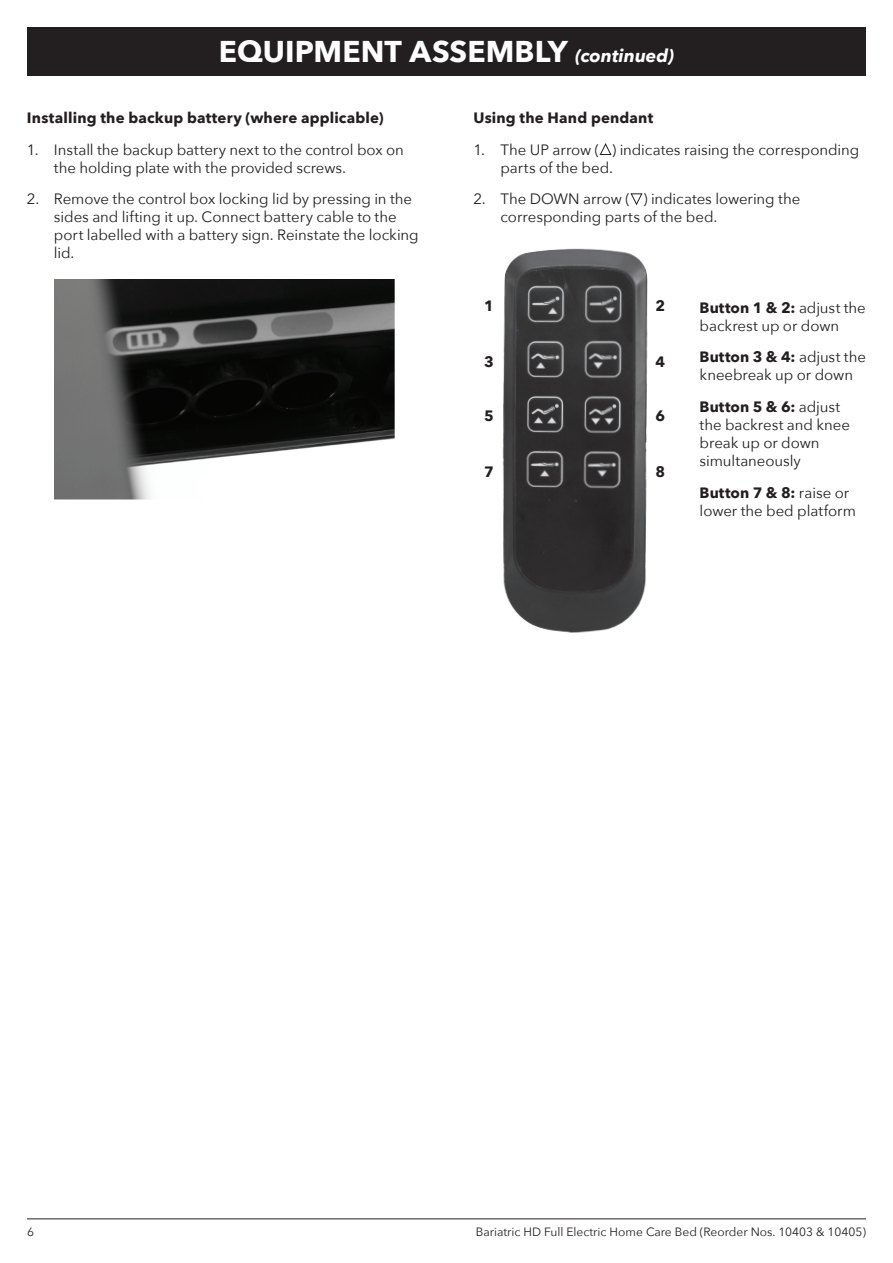
<style>
.page{position:relative;width:893px;height:1263px;background:#fff}
.page>*{position:absolute;margin:0;border:0;box-sizing:border-box;transform-origin:0 0}
.t1{font:700 30px "Avenir Next";letter-spacing:.005em;color:#fff}
.t2{font:15px/18px "Avenir Next";letter-spacing:-.005em;color:#231f20}
.t3{font:700 15px "Avenir Next";letter-spacing:.01em;color:#231f20}
.t4{font:12px "Avenir Next";color:#231f20}
.s1{font-style:italic;font-size:18px}
.s2{font-family:"Arial"}
.s3{font-weight:700}
</style>
<div class="page">
<hr style="left:27px;top:1218px;width:839px;height:1px;background:#231f20">
<div style="left:27px;top:27px;width:839px;height:48px;background:#231f20"></div>
<img style="left:54px;top:279px;width:257px;height:221px">
<img style="left:311px;top:75px;width:473px;height:558px">
<h1 class="t1" style="left:219px;top:25px;width:457px">EQUIPMENT ASSEMBLY <span class="s1">(continued)</span></h1>
<p class="t3" style="left:27px;top:105px;width:358px">Installing the backup battery (where applicable)</p>
<p class="t2" style="left:54px;top:140px;width:351px;text-indent:-27px">1. Install the backup battery next to the control box on the holding plate with the provided screws.</p>
<p class="t2" style="left:54px;top:189px;width:366px;text-indent:-27px">2. Remove the control box locking lid by pressing in the sides and lifting it up. Connect battery cable to the port labelled with a battery sign. Reinstate the locking lid.</p>
<p class="t3" style="left:473px;top:105px;width:181px">Using the Hand pendant</p>
<p class="t2" style="left:500px;top:140px;width:360px;text-indent:-27px">1. The UP arrow (<span class="s2">▲</span>) indicates raising the corresponding parts of the bed.</p>
<p class="t2" style="left:500px;top:189px;width:301px;text-indent:-27px">2. The DOWN arrow (<span class="s2">▼</span>) indicates lowering the corresponding parts of the bed.</p>
<p class="t3" style="left:484px;top:293px;width:11px">1</p>
<p class="t3" style="left:484px;top:349px;width:11px">3</p>
<p class="t3" style="left:484px;top:403px;width:11px">5</p>
<p class="t3" style="left:484px;top:459px;width:11px">7</p>
<p class="t3" style="left:655px;top:293px;width:11px">2</p>
<p class="t3" style="left:655px;top:349px;width:11px">4</p>
<p class="t3" style="left:655px;top:403px;width:11px">6</p>
<p class="t3" style="left:655px;top:459px;width:11px">8</p>
<p class="t2" style="left:700px;top:298px;width:168px"><span class="s3">Button 1 &amp; 2:</span> adjust the backrest up or down</p>
<p class="t2" style="left:700px;top:348px;width:168px"><span class="s3">Button 3 &amp; 4:</span> adjust the kneebreak up or down</p>
<p class="t2" style="left:700px;top:397px;width:152px"><span class="s3">Button 5 &amp; 6:</span> adjust the backrest and knee break up or down simultaneously</p>
<p class="t2" style="left:700px;top:483px;width:158px"><span class="s3">Button 7 &amp; 8:</span> raise or lower the bed platform</p>
<p class="t4" style="left:27px;top:1222px;width:8px">6</p>
<p class="t4" style="left:476px;top:1222px;width:392px">Bariatric HD Full Electric Home Care Bed (Reorder Nos. 10403 &amp; 10405)</p>
</div>
